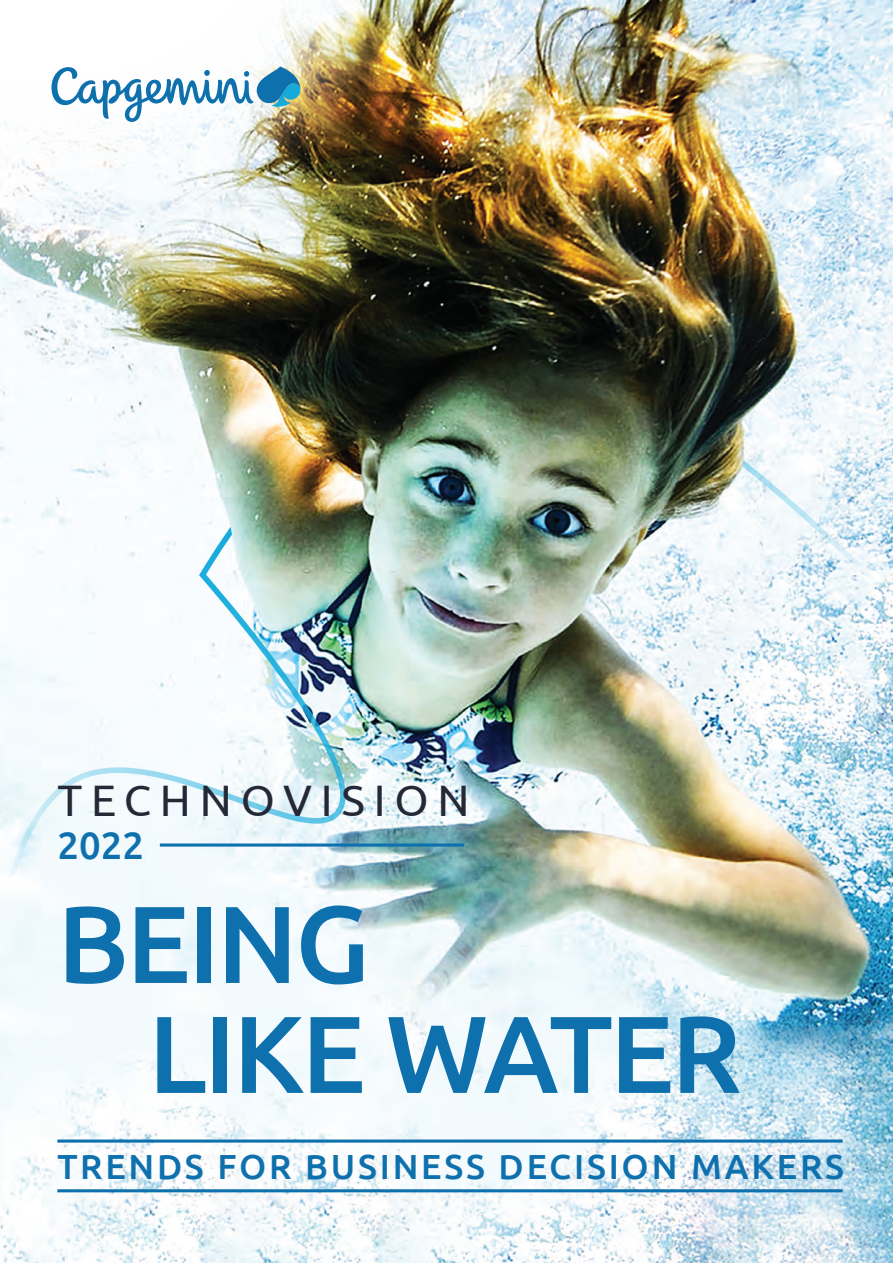
<style>
.page{position:relative;width:893px;height:1263px;background:#fff}
.page>*{position:absolute;margin:0;border:0;box-sizing:border-box;transform-origin:0 0}
.t1{font:500 109.35px/109.9px "Ubuntu";letter-spacing:-.025em;color:#0e71ae}
.t2{font:44.1px "Ubuntu";letter-spacing:.2em;color:#252836}
.t3{font:500 38.25px "Ubuntu";color:#0e71ae}
.t4{font:500 34.8px "Ubuntu";letter-spacing:.08em;color:#0e71ae}
</style>
<div class="page">
<img style="left:0;top:0;width:893px;height:1263px">
<img style="left:0;top:0;width:392px;height:228px">
<svg style="left:51px;top:66px;width:249px;height:56px"></svg>
<img style="left:8px;top:460px;width:880px;height:419px">
<hr style="left:57px;top:1139px;width:786px;height:3px;background:#0e71ae">
<hr style="left:57px;top:1189px;width:786px;height:3px;background:#0e71ae">
<hr style="left:160px;top:843px;width:304px;height:3px;background:#0e71ae">
<p class="t2" style="left:57px;top:774px;width:414px">TECHNOVISION</p>
<p class="t3" style="left:57px;top:821px;width:88px">2022</p>
<h1 class="t1" style="left:148px;top:885px;width:594px;text-indent:-91px">BEING<br>LIKE WATER</h1>
<p class="t4" style="left:57px;top:1144px;width:788px">TRENDS FOR BUSINESS DECISION MAKERS</p>
</div>
